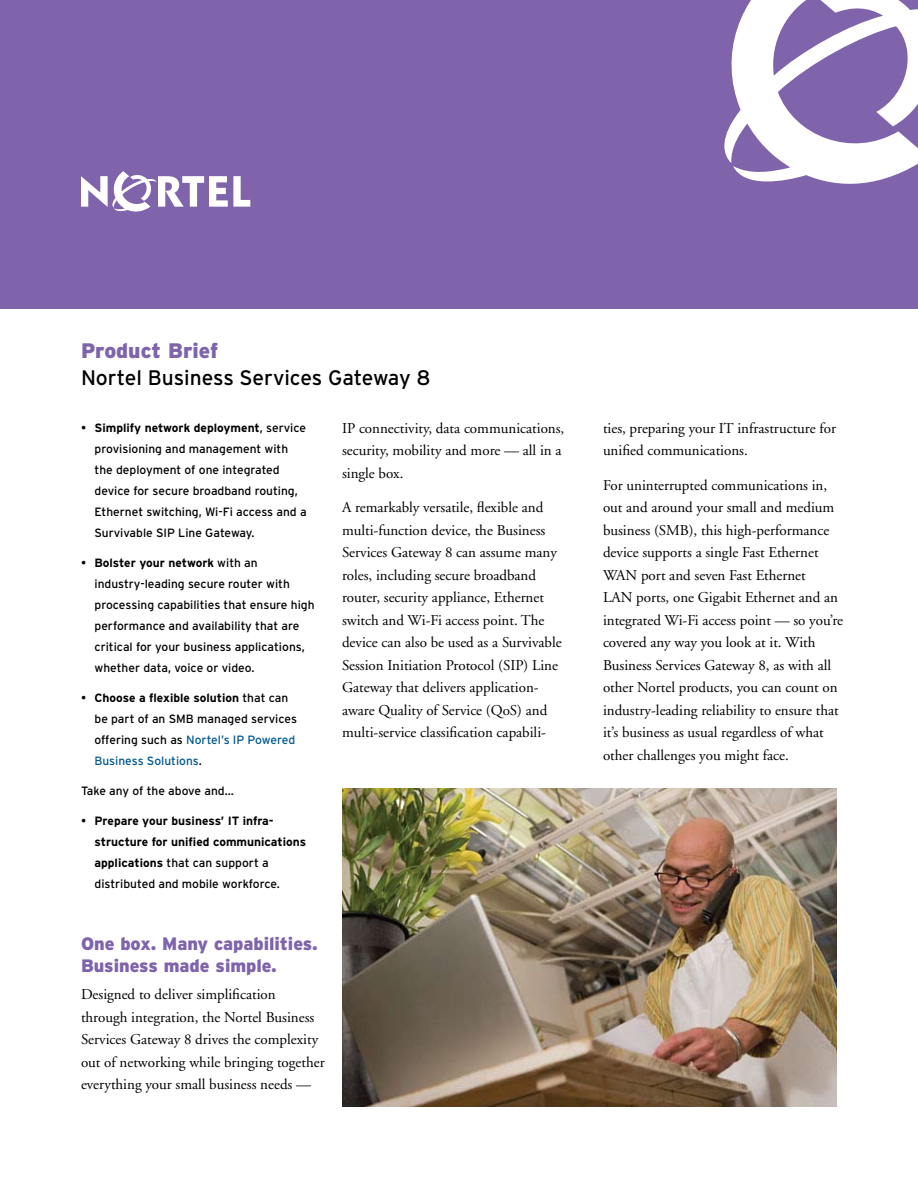
<style>
.page{position:relative;width:918px;height:1188px;background:#fff}
.page>*{position:absolute;margin:0;border:0;box-sizing:border-box;transform-origin:0 0}
.t1{font:21px "Interstate";color:#000}
.t2{font:900 21px "Interstate";color:#7f64ab}
.t3{font:900 18px/22.5px "Interstate";color:#7f64ab}
.t4{font:15px/22.5px "Adobe Garamond";color:#000}
.t5{font:12px/21px "Interstate";color:#000}
.t6{font:700 12px/21px "Interstate";color:#000}
.s1{font-weight:700}
.s2{color:#00588d}
.s3{font-weight:400}
</style>
<div class="page">
<div style="left:0;top:0;width:918px;height:308px;background:#7f64ab"></div>
<svg style="left:81px;top:171px;width:169px;height:41px"></svg>
<svg style="left:725px;top:0;width:193px;height:183px"></svg>
<img style="left:342px;top:788px;width:495px;height:319px">
<h1 class="t2" style="left:81px;top:339px;width:139px">Product Brief</h1>
<h1 class="t1" style="left:81px;top:366px;width:351px">Nortel Business Services Gateway 8</h1>
<p class="t5" style="left:94px;top:417px;width:214px;text-indent:-14px">• <span class="s1">Simplify network deployment</span>, service provisioning and management with the deployment of one integrated device for secure broadband routing, Ethernet switching, Wi-Fi access and a Survivable SIP Line Gateway.</p>
<p class="t5" style="left:94px;top:552px;width:222px;text-indent:-14px">• <span class="s1">Bolster your network</span> with an industry-leading secure router with processing capabilities that ensure high performance and availability that are critical for your business applications, whether data, voice or video.</p>
<p class="t5" style="left:94px;top:687px;width:204px;text-indent:-14px">• <span class="s1">Choose a flexible solution</span> that can be part of an SMB managed services offering such as <span class="s2">Nortel’s IP Powered<br>Business Solutions</span>.</p>
<p class="t5" style="left:81px;top:780px;width:154px">Take any of the above and…</p>
<p class="t6" style="left:94px;top:810px;width:213px;text-indent:-14px"><span class="s3">•</span> Prepare your business’ IT infra&shy;structure for unified communications applications <span class="s3">that can support a distributed and mobile workforce.</span></p>
<p class="t4" style="left:342px;top:417px;width:224px">IP connectivity, data communications, security, mobility and more — all in a single box.</p>
<p class="t4" style="left:342px;top:497px;width:221px">A remarkably versatile, flexible and multi-function device, the Business Services Gateway 8 can assume many roles, including secure broadband router, security appliance, Ethernet switch and Wi-Fi access point. The device can also be used as a Survivable Session Initiation Protocol (SIP) Line Gateway that delivers application&shy;aware Quality of Service (QoS) and multi-service classification capabili-</p>
<p class="t3" style="left:81px;top:932px;width:238px">One box. Many capabilities.<br>Business made simple.</p>
<p class="t4" style="left:81px;top:984px;width:245px">Designed to deliver simplification through integration, the Nortel Business Services Gateway 8 drives the complexity out of networking while bringing together everything your small business needs —</p>
<p class="t4" style="left:603px;top:417px;width:234px">ties, preparing your IT infrastructure for unified communications.</p>
<p class="t4" style="left:603px;top:474px;width:242px">For uninterrupted communications in, out and around your small and medium business (SMB), this high-performance device supports a single Fast Ethernet WAN port and seven Fast Ethernet<br>LAN ports, one Gigabit Ethernet and an integrated Wi-Fi access point — so you’re covered any way you look at it. With Business Services Gateway 8, as with all other Nortel products, you can count on industry-leading reliability to ensure that it’s business as usual regardless of what other challenges you might face.</p>
</div>
